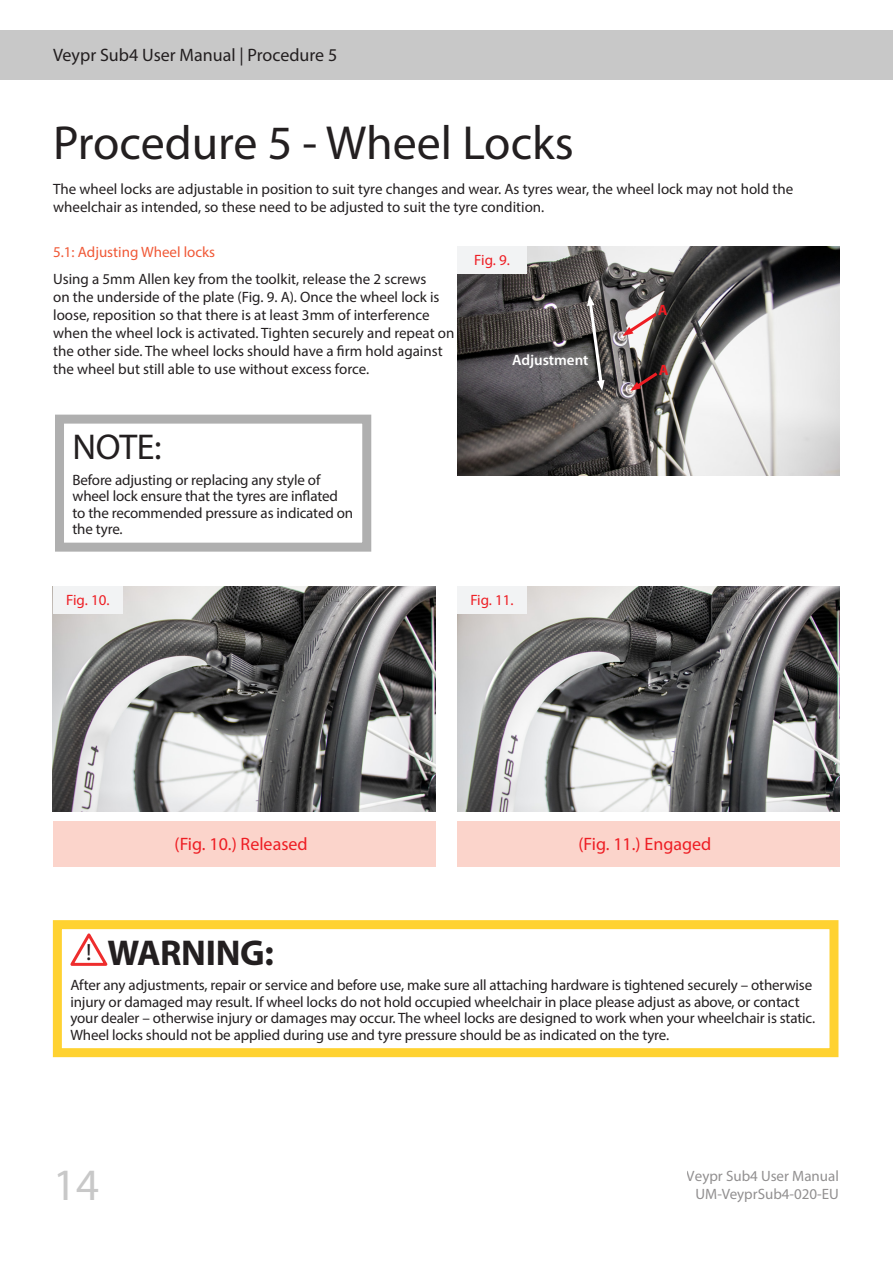
<style>
.page{position:relative;width:893px;height:1263px;background:#fff}
.page>*{position:absolute;margin:0;border:0;box-sizing:border-box;transform-origin:0 0}
.Heading_1{font:48px "Myriad Pro";color:#231f20}
.t1{font:45px "Myriad Pro";color:#c8c8c8}
.Box_Heading{font:700 36px "Myriad Pro";letter-spacing:-.01em;color:#231f20}
.Box_Heading-2{font:36px "Myriad Pro";color:#231f20}
.t2{font:23.55px "Myriad Pro";color:#231f20}
.Table_Text_10_12_RED{font:18px "Myriad Pro";color:#ee1d23}
.t3{font:18px "Myriad Pro";color:#231f20}
.Box_Text_10_11{font:15px/18px "Myriad Pro";letter-spacing:-.01em;color:#231f20}
.Internal_Heading_-_R{font:15px "Myriad Pro";color:#f05937}
.Image_no{font:15px "Myriad Pro";color:#ee1d23}
.Table_Text_10_12_RED-2{font:600 15px "Myriad Pro";color:#fff}
.Table_Text_10_12_RED-3{font:700 15px "Myriad Pro";color:#ee1d23}
</style>
<div class="page">
<div style="left:0;top:31px;width:893px;height:49px;background:#c8c8c8"></div>
<div style="left:55px;top:415px;width:316px;height:137px;border:9px solid #afafaf"></div>
<div style="left:53px;top:920px;width:785px;height:137px;border:9px solid #ffd231"></div>
<svg style="left:70px;top:933px;width:38px;height:33px"></svg>
<img style="left:457px;top:246px;width:383px;height:229px">
<div style="left:457px;top:246px;width:70px;height:28px;background:#f2f3f4"></div>
<img style="left:457px;top:586px;width:383px;height:225px">
<div style="left:457px;top:586px;width:70px;height:28px;background:#f2f3f4"></div>
<img style="left:53px;top:586px;width:383px;height:225px">
<div style="left:53px;top:586px;width:70px;height:28px;background:#f2f3f4"></div>
<svg style="left:622px;top:310px;width:38px;height:26px"></svg>
<svg style="left:630px;top:369px;width:31px;height:22px"></svg>
<svg style="left:587px;top:295px;width:17px;height:96px"></svg>
<div style="left:53px;top:821px;width:383px;height:46px;background:#fbd4cb"></div>
<div style="left:457px;top:821px;width:383px;height:45px;background:#fbd4cb"></div>
<p class="t3" style="left:53px;top:44px;width:286px">Veypr Sub4 User Manual | Procedure 5</p>
<p class="Heading_1" style="left:53px;top:113px;width:522px">Procedure 5 - Wheel Locks</p>
<p class="Box_Text_10_11" style="left:53px;top:179px;width:742px">The wheel locks are adjustable in position to suit tyre changes and wear. As tyres wear, the wheel lock may not hold the wheelchair as intended, so these need to be adjusted to suit the tyre condition.</p>
<p class="Internal_Heading_-_R" style="left:53px;top:242px;width:164px">5.1: Adjusting Wheel locks</p>
<p class="Box_Text_10_11" style="left:53px;top:269px;width:403px">Using a 5mm Allen key from the toolkit, release the 2 screws<br>on the underside of the plate (Fig. 9. A). Once the wheel lock is loose, reposition so that there is at least 3mm of interference when the wheel lock is activated. Tighten securely and repeat on the other side. The wheel locks should have a firm hold against the wheel but still able to use without excess force.</p>
<p class="Image_no" style="left:474px;top:251px;width:37px">Fig. 9.</p>
<p class="Table_Text_10_12_RED-3" style="left:658px;top:300px;width:11px">A</p>
<p class="Table_Text_10_12_RED-2" style="left:512px;top:351px;width:78px">Adjustment</p>
<p class="Table_Text_10_12_RED-3" style="left:659px;top:360px;width:11px">A</p>
<p class="Box_Heading-2" style="left:73px;top:425px;width:91px">NOTE:</p>
<p class="Box_Text_10_11" style="left:73px;top:471px;width:282px;line-height:16.5px">Before adjusting or replacing any style of wheel lock ensure that the tyres are inflated to the recommended pressure as indicated on the tyre.</p>
<p class="Image_no" style="left:66px;top:591px;width:45px">Fig. 10.</p>
<p class="Image_no" style="left:470px;top:591px;width:45px">Fig. 11.</p>
<p class="Table_Text_10_12_RED" style="left:175px;top:833px;width:135px">(Fig. 10.) Released</p>
<p class="Table_Text_10_12_RED" style="left:578px;top:832px;width:134px">(Fig. 11.) Engaged</p>
<p class="Box_Heading" style="left:107px;top:929px;width:168px">WARNING:</p>
<p class="Box_Text_10_11" style="left:70px;top:977px;width:746px;line-height:16.5px">After any adjustments, repair or service and before use, make sure all attaching hardware is tightened securely – otherwise injury or damaged may result. If wheel locks do not hold occupied wheelchair in place please adjust as above, or contact your dealer – otherwise injury or damages may occur. The wheel locks are designed to work when your wheelchair is static.<br>Wheel locks should not be applied during use and tyre pressure should be as indicated on the tyre.</p>
<h3 class="t2" style="left:86px;top:937px;width:7px">!</h3>
<h2 class="t1" style="left:53px;top:1157px;width:48px">14</h2>
<p class="Box_Text_10_11" style="left:687px;top:1167px;width:154px">Veypr Sub4 User Manual</p>
<p class="Box_Text_10_11" style="left:695px;top:1185px;width:145px">UM-VeyprSub4-020-EU</p>
</div>
